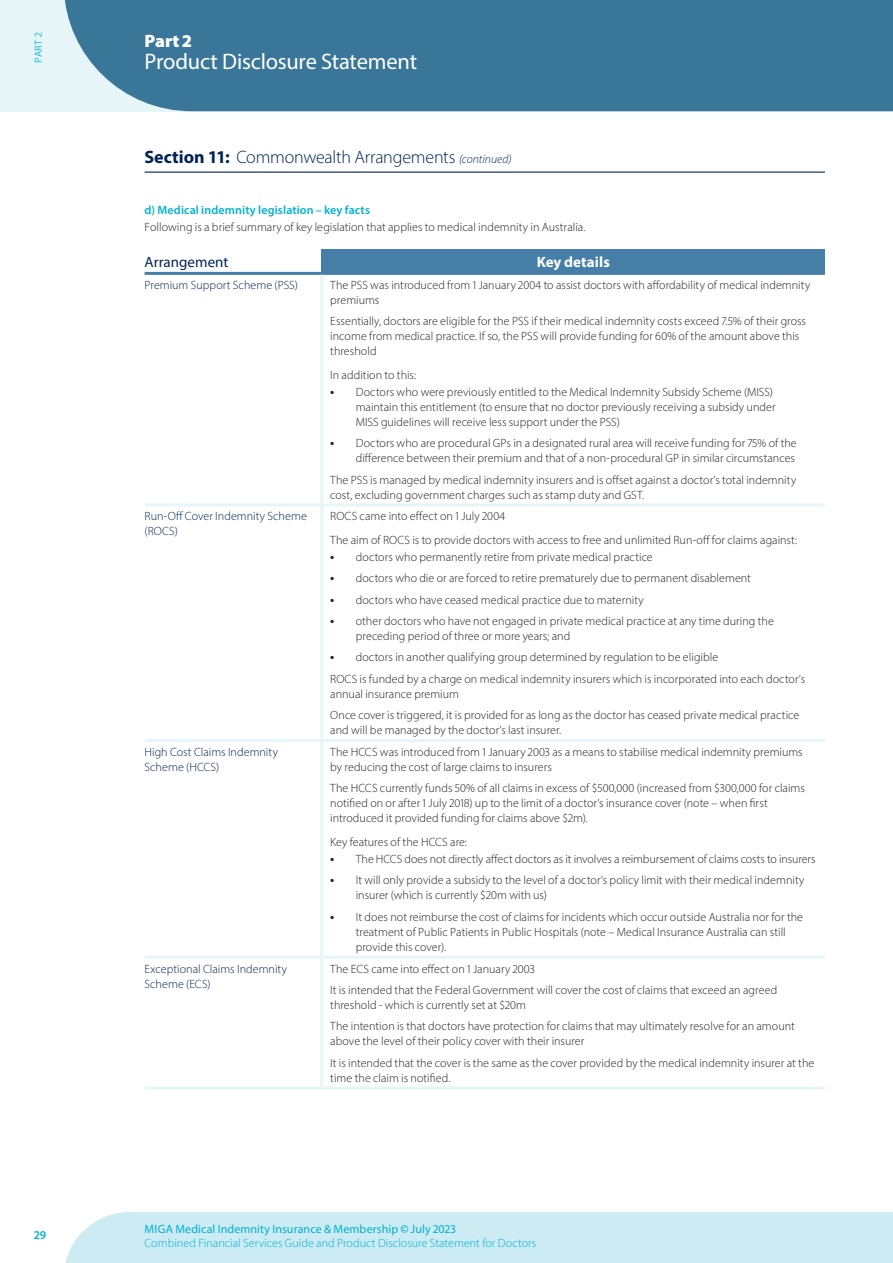
<style>
.page{position:relative;width:893px;height:1263px;background:#fff}
.page>*{position:absolute;margin:0;border:0;box-sizing:border-box;transform-origin:0 0}
.t1{font:22.5px "Myriad Pro";letter-spacing:-.01em;color:#fff}
.t2{font:300 18px "Myriad Pro";letter-spacing:-.01em;color:#002453}
.t3{font:900 18px "Myriad Pro";color:#fff}
.t4{font:15px "Myriad Pro";color:#002453}
.t5{font:700 15px "Myriad Pro";letter-spacing:.005em;color:#fff}
.t6{font:300 12px/15px "Myriad Pro";letter-spacing:.005em;color:#231f20}
.t7{font:300 12px/15px "Myriad Pro";letter-spacing:.005em;color:#002453}
.t8{font:300 12px/14.2px "Myriad Pro";letter-spacing:.005em;color:#00b1d0}
.t9{font:600 12px "Myriad Pro";letter-spacing:.01em;color:#00b1d0}
.t10{font:10.5px "Myriad Pro";color:#2cc0da}
.s1{font-weight:700}
.s2{font-style:italic;font-size:12px}
.s3{font-weight:600;font-size:13.5px}
.s4{font-weight:400}
.s5{font-weight:600}
</style>
<div class="page">
<div style="left:65px;top:1212px;width:828px;height:51px;background:#ccebf3"></div>
<div style="left:0;top:0;width:893px;height:111px;background:#e5f5f8"></div>
<div style="left:65px;top:0;width:828px;height:111px;background:#397698"></div>
<hr style="left:145px;top:172px;width:680px;height:1px;background:#002453">
<div style="left:322px;top:249px;width:503px;height:24px;background:#457fa7"></div>
<hr style="left:145px;top:272px;width:177px;height:3px;background:#457fa7">
<hr style="left:322px;top:272px;width:503px;height:3px;background:#457fa7">
<hr style="left:320px;top:275px;width:3px;height:228px;background:#e5f5f8">
<hr style="left:145px;top:503px;width:177px;height:3px;background:#e5f5f8">
<hr style="left:320px;top:506px;width:3px;height:233px;background:#e5f5f8">
<hr style="left:322px;top:503px;width:503px;height:3px;background:#e5f5f8">
<hr style="left:145px;top:739px;width:177px;height:3px;background:#e5f5f8">
<hr style="left:320px;top:742px;width:3px;height:214px;background:#e5f5f8">
<hr style="left:322px;top:739px;width:503px;height:3px;background:#e5f5f8">
<hr style="left:145px;top:956px;width:177px;height:3px;background:#e5f5f8">
<hr style="left:145px;top:1086px;width:177px;height:3px;background:#e5f5f8">
<hr style="left:320px;top:959px;width:3px;height:127px;background:#e5f5f8">
<hr style="left:322px;top:956px;width:503px;height:3px;background:#e5f5f8">
<hr style="left:322px;top:1086px;width:503px;height:3px;background:#e5f5f8">
<p class="t10" style="left:32px;top:63px;width:32px;rotate:-90deg">PART 2</p>
<h2 class="t3" style="left:145px;top:29px;width:49px">Part 2</h2>
<h1 class="t1" style="left:145px;top:48px;width:274px">Product Disclosure Statement</h1>
<h2 class="t2" style="left:145px;top:146px;width:368px"><span class="s1">Section 11:</span> Commonwealth Arrangements <span class="s2">(continued)</span></h2>
<p class="t9" style="left:145px;top:203px;width:227px">d) Medical indemnity legislation – key facts</p>
<p class="t6" style="left:145px;top:220px;width:442px">Following is a brief summary of key legislation that applies to medical indemnity in Australia.</p>
<p class="t4" style="left:145px;top:253px;width:85px">Arrangement</p>
<p class="t5" style="left:537px;top:252px;width:75px">Key details</p>
<p class="t7" style="left:145px;top:277px;width:155px">Premium Support Scheme (PSS)</p>
<p class="t6" style="left:330px;top:277px;width:482px">The PSS was introduced from 1 January 2004 to assist doctors with affordability of medical indemnity premiums</p>
<p class="t6" style="left:330px;top:313px;width:477px">Essentially, doctors are eligible for the PSS if their medical indemnity costs exceed 7.5% of their gross income from medical practice. If so, the PSS will provide funding for 60% of the amount above this threshold</p>
<p class="t6" style="left:330px;top:367px;width:87px">In addition to this:</p>
<p class="t6" style="left:356px;top:384px;width:421px;text-indent:-26px"><span class="s3">•</span> Doctors who were previously entitled to the Medical Indemnity Subsidy Scheme (MISS) maintain this entitlement (to ensure that no doctor previously receiving a subsidy under<br>MISS guidelines will receive less support under the PSS)</p>
<p class="t6" style="left:330px;top:436px;width:468px;text-align:right"><span class="s3">•</span> Doctors who are procedural GPs in a designated rural area will receive funding for 75% of the difference between their premium and that of a non-procedural GP in similar circumstances</p>
<p class="t6" style="left:330px;top:472px;width:468px">The PSS is managed by medical indemnity insurers and is offset against a doctor’s total indemnity cost, excluding government charges such as stamp duty and GST.</p>
<p class="t7" style="left:145px;top:509px;width:164px">Run-Off Cover Indemnity Scheme (ROCS)</p>
<p class="t6" style="left:330px;top:504px;width:468px;line-height:23.5px">ROCS came into effect on 1 July 2004<br>The aim of ROCS is to provide doctors with access to free and unlimited Run-off for claims against:</p>
<p class="t6" style="left:330px;top:549px;width:324px"><span class="s3">•</span> doctors who permanently retire from private medical practice</p>
<p class="t6" style="left:330px;top:571px;width:422px"><span class="s3">•</span> doctors who die or are forced to retire prematurely due to permanent disablement</p>
<p class="t6" style="left:330px;top:592px;width:315px"><span class="s3">•</span> doctors who have ceased medical practice due to maternity</p>
<p class="t6" style="left:356px;top:613px;width:420px;text-indent:-26px"><span class="s3">•</span> other doctors who have not engaged in private medical practice at any time during the preceding period of three or more years; and</p>
<p class="t6" style="left:330px;top:647px;width:476px;line-height:21.5px"><span class="s3">•</span> doctors in another qualifying group determined by regulation to be eligible<br>ROCS is funded by a charge on medical indemnity insurers which is incorporated into each doctor’s</p>
<p class="t6" style="left:330px;top:683px;width:471px;line-height:21.5px">annual insurance premium<br>Once cover is triggered, it is provided for as long as the doctor has ceased private medical practice</p>
<p class="t6" style="left:330px;top:723px;width:233px">and will be managed by the doctor’s last insurer.</p>
<p class="t7" style="left:145px;top:744px;width:135px">High Cost Claims Indemnity<br>Scheme (HCCS)</p>
<p class="t6" style="left:330px;top:744px;width:474px">The HCCS was introduced from 1 January 2003 as a means to stabilise medical indemnity premiums by reducing the cost of large claims to insurers</p>
<p class="t6" style="left:330px;top:781px;width:476px">The HCCS currently funds 50% of all claims in excess of $500,000 (increased from $300,000 for claims notified on or after 1 July 2018) up to the limit of a doctor’s insurance cover (note – when first introduced it provided funding for claims above $2m).</p>
<p class="t6" style="left:330px;top:834px;width:138px">Key features of the HCCS are:</p>
<p class="t6" style="left:330px;top:851px;width:487px"><span class="s3">•</span> The HCCS does not directly affect doctors as it involves a reimbursement of claims costs to insurers</p>
<p class="t6" style="left:356px;top:873px;width:450px;text-indent:-26px"><span class="s3">•</span> It will only provide a subsidy to the level of a doctor’s policy limit with their medical indemnity insurer (which is currently $20m with us)</p>
<p class="t6" style="left:356px;top:909px;width:449px;text-indent:-26px"><span class="s3">•</span> It does not reimburse the cost of claims for incidents which occur outside Australia nor for the treatment of Public Patients in Public Hospitals (note – Medical Insurance Australia can still provide this cover).</p>
<p class="t7" style="left:145px;top:961px;width:144px">Exceptional Claims Indemnity<br>Scheme (ECS)</p>
<p class="t6" style="left:330px;top:958px;width:448px;line-height:21.5px">The ECS came into effect on 1 January 2003<br>It is intended that the Federal Government will cover the cost of claims that exceed an agreed</p>
<p class="t6" style="left:330px;top:994px;width:466px;line-height:21.5px">threshold - which is currently set at $20m<br>The intention is that doctors have protection for claims that may ultimately resolve for an amount</p>
<p class="t6" style="left:330px;top:1030px;width:486px;line-height:21.5px">above the level of their policy cover with their insurer<br>It is intended that the cover is the same as the cover provided by the medical indemnity insurer at the</p>
<p class="t6" style="left:330px;top:1070px;width:122px">time the claim is notified.</p>
<p class="t9" style="left:34px;top:1227px;width:14px">29</p>
<p class="t8" style="left:145px;top:1221px;width:393px"><span class="s4">MIGA Medical Indemnity Insurance &amp; Membership</span> <span class="s5">©</span> <span class="s4">July 2023<br></span>Combined Financial Services Guide and Product Disclosure Statement for Doctors</p>
</div>
